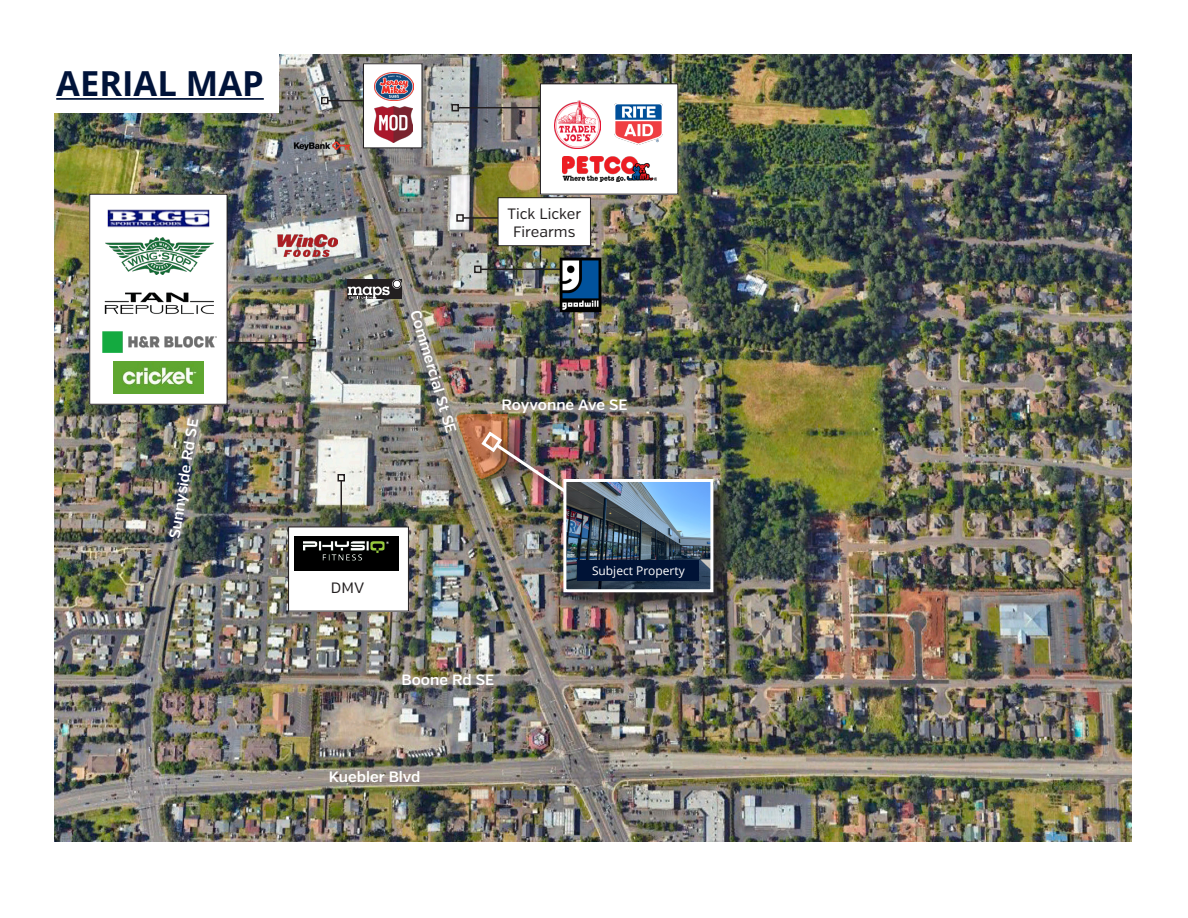
<style>
.page{position:relative;width:1188px;height:918px;background:#fff}
.page>*{position:absolute;margin:0;border:0;box-sizing:border-box;transform-origin:0 0}
.t1{font:700 34.5px "Open Sans";color:#001339}
.t2{font:600 15px "Verb";color:#fff}
.t3{font:15px/18px "Verb";color:#231f20;text-align:center}
.t4{font:12px "Open Sans";color:#fff}
</style>
<div class="page">
<img style="left:54px;top:54px;width:1078px;height:787px">
<div style="left:54px;top:54px;width:224px;height:58px;background:#fff"></div>
<hr style="left:56px;top:98px;width:208px;height:2px;background:#001339">
<div style="left:485px;top:435px;width:106px;height:80px;background:#231f20;opacity:.75"></div>
<img style="left:456px;top:414px;width:120px;height:86px">
<div style="left:566px;top:481px;width:166px;height:130px;background:#231f20;opacity:.75"></div>
<img style="left:567px;top:483px;width:142px;height:105px">
<div style="left:563px;top:479px;width:150px;height:113px;border:3px solid #fff"></div>
<div style="left:578px;top:560px;width:121px;height:20px;background:#001336"></div>
<img style="left:278px;top:234px;width:60px;height:23px">
<hr style="left:228px;top:342px;width:81px;height:2px;background:#231f20">
<div style="left:309px;top:339px;width:7px;height:8px;border:2px solid #231f20"></div>
<div style="left:90px;top:194px;width:137px;height:210px;background:#fff"></div>
<div style="left:89px;top:194px;width:138px;height:211px;border:1px solid #231f20"></div>
<hr style="left:458px;top:107px;width:82px;height:1px;background:#231f20">
<div style="left:452px;top:104px;width:7px;height:7px;border:2px solid #231f20"></div>
<div style="left:540px;top:84px;width:138px;height:110px;background:#fff"></div>
<div style="left:540px;top:83px;width:138px;height:112px;border:1px solid #231f20"></div>
<img style="left:555px;top:101px;width:46px;height:48px">
<img style="left:562px;top:157px;width:94px;height:25px">
<img style="left:614px;top:103px;width:49px;height:42px">
<hr style="left:481px;top:269px;width:81px;height:1px;background:#231f20">
<div style="left:474px;top:266px;width:8px;height:7px;border:2px solid #231f20"></div>
<img style="left:559px;top:257px;width:43px;height:58px">
<hr style="left:463px;top:217px;width:35px;height:2px;background:#231f20">
<div style="left:456px;top:214px;width:8px;height:8px;border:2px solid #231f20"></div>
<div style="left:498px;top:198px;width:92px;height:48px;background:#fff"></div>
<div style="left:498px;top:197px;width:93px;height:49px;border:1px solid #231f20"></div>
<hr style="left:340px;top:481px;width:2px;height:47px;background:#231f20">
<div style="left:338px;top:474px;width:7px;height:8px;border:2px solid #231f20"></div>
<div style="left:289px;top:527px;width:119px;height:84px;background:#fff"></div>
<div style="left:288px;top:527px;width:121px;height:84px;border:1px solid #231f20"></div>
<div style="left:294px;top:536px;width:105px;height:34px;background:#000"></div>
<img style="left:303px;top:541px;width:85px;height:19px">
<img style="left:108px;top:209px;width:101px;height:19px">
<img style="left:105px;top:238px;width:109px;height:37px">
<img style="left:104px;top:292px;width:110px;height:22px">
<hr style="left:328px;top:100px;width:35px;height:1px;background:#231f20">
<div style="left:321px;top:97px;width:7px;height:7px;border:2px solid #231f20"></div>
<div style="left:364px;top:64px;width:58px;height:84px;background:#fff"></div>
<div style="left:363px;top:63px;width:59px;height:85px;border:1px solid #231f20"></div>
<img style="left:103px;top:332px;width:113px;height:20px">
<img style="left:375px;top:73px;width:38px;height:28px">
<img style="left:375px;top:106px;width:38px;height:37px">
<img style="left:114px;top:362px;width:89px;height:32px">
<img style="left:294px;top:129px;width:58px;height:28px">
<svg style="left:347px;top:279px;width:1px;height:20px"></svg>
<svg style="left:348px;top:279px;width:54px;height:20px"></svg>
<p class="t1" style="left:56px;top:59px;width:209px">AERIAL MAP</p>
<p class="t2" style="left:165px;top:537px;width:123px;rotate:-81deg">Sunnyside Rd SE</p>
<p class="t2" style="left:423px;top:308px;width:129px;rotate:73deg">Commercial St SE</p>
<p class="t3" style="left:508px;top:205px;width:75px">Tick Licker<br>Firearms</p>
<p class="t2" style="left:502px;top:396px;width:128px">Royvonne Ave SE</p>
<p class="t3" style="left:331px;top:579px;width:35px">DMV</p>
<p class="t2" style="left:402px;top:671px;width:94px">Boone Rd SE</p>
<p class="t2" style="left:329px;top:768px;width:93px">Kuebler Blvd</p>
<p class="t4" style="left:592px;top:562px;width:94px">Subject Property</p>
</div>
